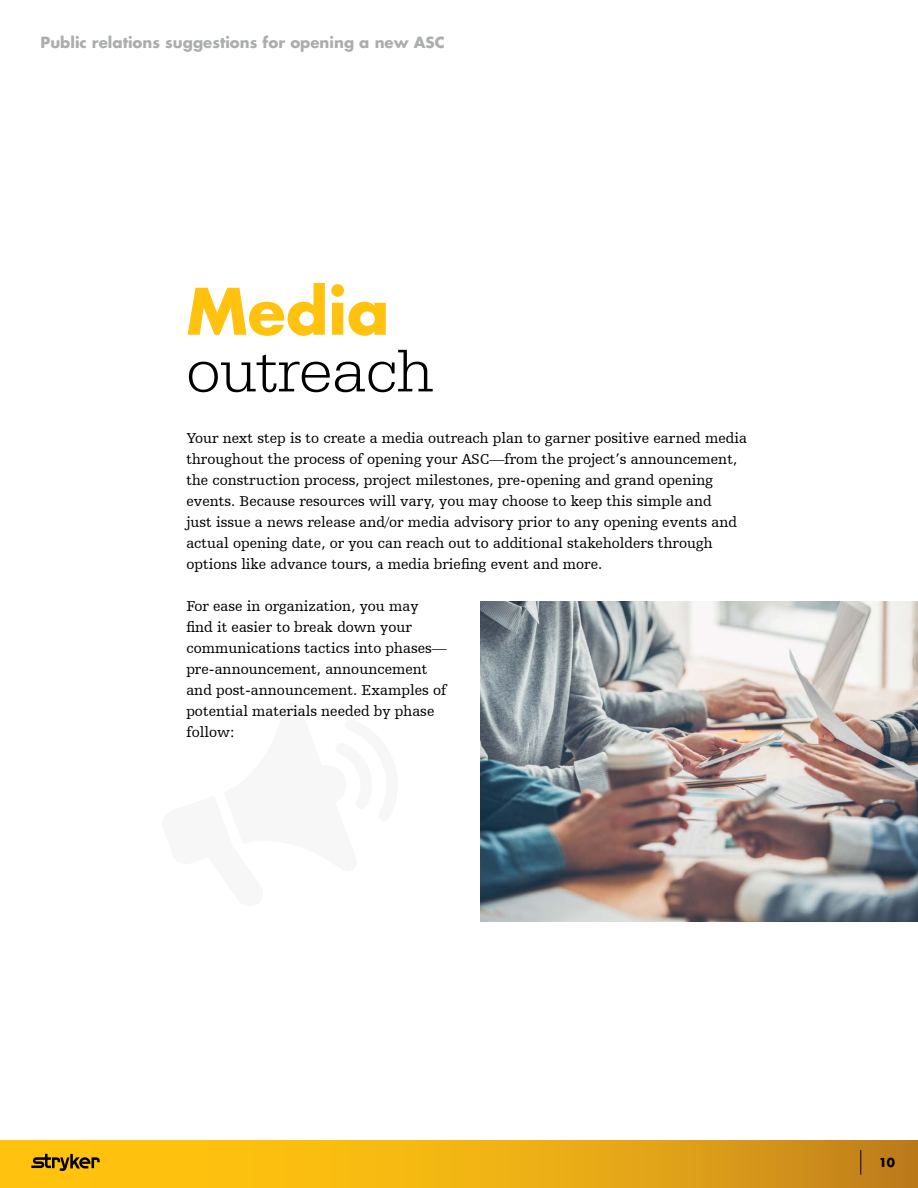
<style>
.page{position:relative;width:918px;height:1188px;background:#fff}
.page>*{position:absolute;margin:0;border:0;box-sizing:border-box;transform-origin:0 0}
.t1{font:300 62.4px "URW Egyptienne TOT";color:#000}
.t2{font:700 62.4px "Futura For Stryker";color:#ffc20e}
.t3{font:15px/21px "Humanist Slabserif 712 BT";color:#000}
.t4{font:700 15px "Futura For Stryker";color:#abaead}
.t5{font:700 12px "Futura For Stryker";color:#000}
</style>
<div class="page">
<img style="left:481px;top:602px;width:437px;height:320px">
<svg style="left:0;top:1140px;width:918px;height:48px"></svg>
<svg style="left:31px;top:1154px;width:69px;height:17px"></svg>
<svg style="left:861px;top:1150px;width:1px;height:25px"></svg>
<p class="t4" style="left:40px;top:32px;width:406px">Public relations suggestions for opening a new ASC</p>
<h1 class="t2" style="left:186px;top:270px;width:205px">Media</h1>
<h1 class="t1" style="left:186px;top:334px;width:248px">outreach</h1>
<p class="t3" style="left:186px;top:427px;width:562px">Your next step is to create a media outreach plan to garner positive earned media throughout the process of opening your ASC—from the project’s announcement, the construction process, project milestones, pre-opening and grand opening events. Because resources will vary, you may choose to keep this simple and<br>just issue a news release and/or media advisory prior to any opening events and actual opening date, or you can reach out to additional stakeholders through options like advance tours, a media briefing event and more.</p>
<p class="t3" style="left:186px;top:595px;width:262px">For ease in organization, you may find it easier to break down your communications tactics into phases— pre-announcement, announcement and post-announcement. Examples of potential materials needed by phase follow:</p>
<p class="t5" style="left:879px;top:1155px;width:18px">10</p>
</div>
